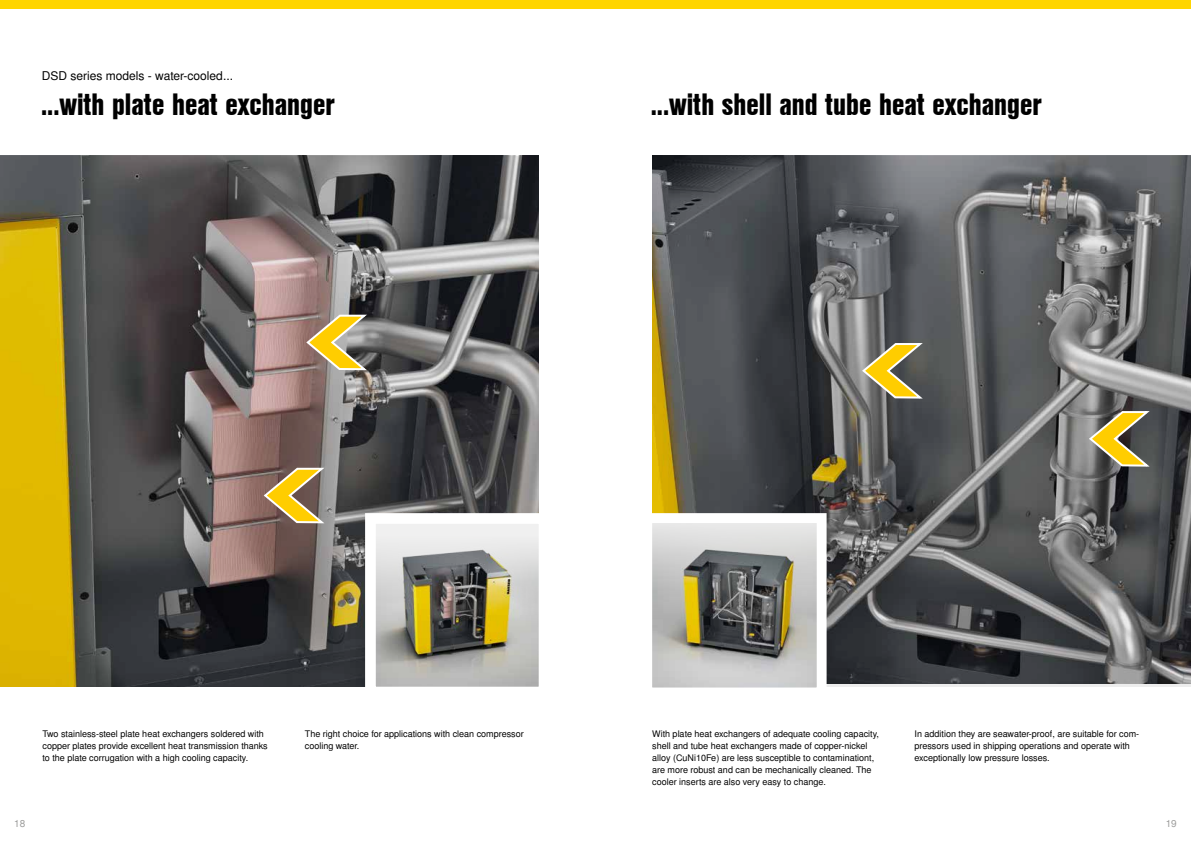
<style>
.page{position:relative;width:1191px;height:842px;background:#fff}
.page>*{position:absolute;margin:0;border:0;box-sizing:border-box;transform-origin:0 0}
.t1{font:30px "Nimbus San L Bla Con";color:#000}
.t2{font:12px "Nimbus San L";color:#000}
.t3{font:10px "Nimbus San L";color:#9d9d9c}
.t4{font:9px/12px "Nimbus San L";color:#000}
</style>
<div class="page">
<img style="left:0;top:156px;width:539px;height:530px">
<div style="left:0;top:0;width:1191px;height:9px;background:#ffd500"></div>
<img style="left:652px;top:156px;width:539px;height:527px">
<img style="left:653px;top:524px;width:162px;height:162px">
<div style="left:642px;top:513px;width:184px;height:184px;border:10px solid #fff"></div>
<img style="left:377px;top:525px;width:160px;height:160px">
<div style="left:365px;top:513px;width:184px;height:184px;border:11px solid #fff"></div>
<svg style="left:262px;top:466px;width:65px;height:58px;background:#ae9355"></svg>
<svg style="left:305px;top:313px;width:65px;height:58px;background:#b7a265"></svg>
<svg style="left:860px;top:341px;width:65px;height:58px;background:#a5975b"></svg>
<svg style="left:1087px;top:409px;width:65px;height:59px;background:#9c8e54"></svg>
<h2 class="t2" style="left:42px;top:69px;width:193px">DSD series models - water-cooled...</h2>
<h1 class="t1" style="left:41px;top:81px;width:295px">...with plate heat exchanger</h1>
<h1 class="t1" style="left:651px;top:81px;width:393px">...with shell and tube heat exchanger</h1>
<p class="t4" style="left:43px;top:728px;width:227px">Two stainless-steel plate heat exchangers soldered with copper plates provide excellent heat transmission thanks to the plate corrugation with a high cooling capacity.</p>
<p class="t4" style="left:652px;top:728px;width:228px">With plate heat exchangers of adequate cooling capacity, shell and tube heat exchangers made of copper-nickel alloy (CuNi10Fe) are less susceptible to contaminationt, are more robust and can be mechanically cleaned. The cooler inserts are also very easy to change.</p>
<p class="t4" style="left:305px;top:728px;width:220px">The right choice for applications with clean compressor cooling water.</p>
<p class="t4" style="left:914px;top:728px;width:226px">In addition they are seawater-proof, are suitable for com&shy;pressors used in shipping operations and operate with exceptionally low pressure losses.</p>
<p class="t3" style="left:14px;top:817px;width:13px">18</p>
<p class="t3" style="left:1165px;top:817px;width:13px">19</p>
</div>
